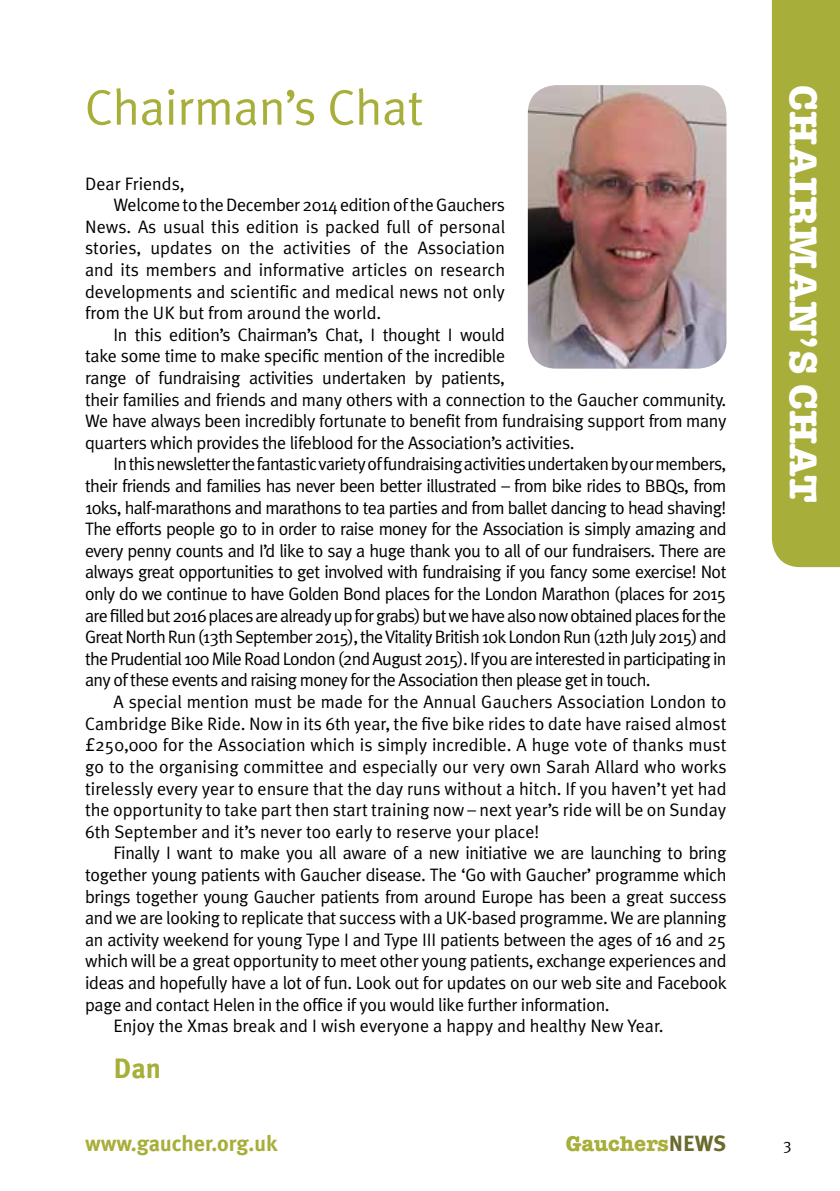
<style>
.page{position:relative;width:840px;height:1191px;background:#fff}
.page>*{position:absolute;margin:0;border:0;box-sizing:border-box;transform-origin:0 0}
.t1{font:50px "Meta Plus Normal";color:#a7ae39}
.t2{font:700 40px "American Typewriter";color:#fff}
.t3{font:700 28px "Meta Plus";color:#a7ae39}
.t4{font:700 22px "Meta Plus";color:#a7ae39}
.t5{font:700 22px "American Typewriter";color:#a7ae39}
.t6{font:18px "Meta Plus Normal";letter-spacing:-.02em;color:#000}
.t7{font:18px "Meta Plus Normal";color:#000}
.t8{font:18px "Meta Plus Normal";letter-spacing:-.04em;color:#000}
.t9{font:16px "Meta Plus Normal";color:#000}
.s1{font-family:"Meta Plus";color:#6b6a2d}
</style>
<div class="page">
<div style="left:771px;top:0;width:68px;height:567px;background:#a7ae39"></div>
<img style="left:527px;top:85px;width:199px;height:284px">
<h1 class="t1" style="left:85px;top:78px;width:340px">Chairman’s Chat</h1>
<p class="t7" style="left:85px;top:173px;width:101px">Dear Friends,</p>
<p class="t6" style="left:113px;top:194px;width:393px">Welcome to the December 2014 edition of the Gauchers</p>
<p class="t7" style="left:85px;top:216px;width:421px">News. As usual this edition is packed full of personal</p>
<p class="t7" style="left:85px;top:238px;width:421px">stories, updates on the activities of the Association</p>
<p class="t7" style="left:85px;top:259px;width:421px">and its members and informative articles on research</p>
<p class="t7" style="left:85px;top:281px;width:421px">developments and scientific and medical news not only</p>
<p class="t7" style="left:85px;top:302px;width:297px">from the UK but from around the world.</p>
<p class="t6" style="left:113px;top:324px;width:393px">In this edition’s Chairman’s Chat, I thought I would</p>
<p class="t6" style="left:85px;top:346px;width:421px">take some time to make specific mention of the incredible</p>
<p class="t6" style="left:85px;top:367px;width:421px">range of fundraising activities undertaken by patients,</p>
<p class="t6" style="left:85px;top:389px;width:642px">their families and friends and many others with a connection to the Gaucher community.</p>
<p class="t6" style="left:85px;top:410px;width:642px">We have always been incredibly fortunate to benefit from fundraising support from many</p>
<p class="t6" style="left:85px;top:432px;width:490px">quarters which provides the lifeblood for the Association’s activities.</p>
<p class="t6" style="left:113px;top:454px;width:614px">In this newsletter the fantastic variety of fundraising activities undertaken by our members,</p>
<p class="t6" style="left:85px;top:475px;width:642px">their friends and families has never been better illustrated – from bike rides to BBQs, from</p>
<p class="t6" style="left:85px;top:497px;width:642px">10ks, half-marathons and marathons to tea parties and from ballet dancing to head shaving!</p>
<p class="t6" style="left:85px;top:518px;width:642px">The efforts people go to in order to raise money for the Association is simply amazing and</p>
<p class="t6" style="left:85px;top:540px;width:642px">every penny counts and I’d like to say a huge thank you to all of our fundraisers. There are</p>
<p class="t6" style="left:85px;top:562px;width:642px">always great opportunities to get involved with fundraising if you fancy some exercise! Not</p>
<p class="t6" style="left:85px;top:583px;width:642px">only do we continue to have Golden Bond places for the London Marathon (places for 2015</p>
<p class="t8" style="left:85px;top:605px;width:642px">are filled but 2016 places are already up for grabs) but we have also now obtained places for the</p>
<p class="t8" style="left:85px;top:626px;width:642px">Great North Run (13th September 2015), the Vitality British 10k London Run (12th July 2015) and</p>
<p class="t8" style="left:85px;top:648px;width:642px">the Prudential 100 Mile Road London (2nd August 2015). If you are interested in participating in</p>
<p class="t8" style="left:85px;top:670px;width:566px">any of these events and raising money for the Association then please get in touch.</p>
<p class="t7" style="left:113px;top:691px;width:614px">A special mention must be made for the Annual Gauchers Association London to</p>
<p class="t7" style="left:85px;top:713px;width:642px">Cambridge Bike Ride. Now in its 6th year, the five bike rides to date have raised almost</p>
<p class="t7" style="left:85px;top:734px;width:642px">£250,000 for the Association which is simply incredible. A huge vote of thanks must</p>
<p class="t7" style="left:85px;top:756px;width:642px">go to the organising committee and especially our very own Sarah Allard who works</p>
<p class="t7" style="left:85px;top:778px;width:642px">tirelessly every year to ensure that the day runs without a hitch. If you haven’t yet had</p>
<p class="t7" style="left:85px;top:799px;width:642px">the opportunity to take part then start training now – next year’s ride will be on Sunday</p>
<p class="t7" style="left:85px;top:821px;width:455px">6th September and it’s never too early to reserve your place!</p>
<p class="t6" style="left:113px;top:842px;width:614px">Finally I want to make you all aware of a new initiative we are launching to bring</p>
<p class="t6" style="left:85px;top:864px;width:642px">together young patients with Gaucher disease. The ‘Go with Gaucher’ programme which</p>
<p class="t6" style="left:85px;top:886px;width:642px">brings together young Gaucher patients from around Europe has been a great success</p>
<p class="t6" style="left:85px;top:907px;width:642px">and we are looking to replicate that success with a UK-based programme. We are planning</p>
<p class="t6" style="left:85px;top:929px;width:642px">an activity weekend for young Type I and Type III patients between the ages of 16 and 25</p>
<p class="t6" style="left:85px;top:950px;width:642px">which will be a great opportunity to meet other young patients, exchange experiences and</p>
<p class="t6" style="left:85px;top:972px;width:642px">ideas and hopefully have a lot of fun. Look out for updates on our web site and Facebook</p>
<p class="t6" style="left:85px;top:994px;width:525px">page and contact Helen in the office if you would like further information.</p>
<p class="t7" style="left:113px;top:1015px;width:551px">Enjoy the Xmas break and I wish everyone a happy and healthy New Year.</p>
<h3 class="t3" style="left:113px;top:1052px;width:49px">Dan</h3>
<h2 class="t2" style="left:837px;top:85px;width:419px;rotate:90deg">CHAIRMAN’S CHAT</h2>
<p class="t4" style="left:85px;top:1131px;width:194px">www.gaucher.org.uk</p>
<p class="t5" style="left:565px;top:1125px;width:162px">Gauchers<span class="s1">NEWS</span></p>
<p class="t9" style="left:782px;top:1135px;width:10px">3</p>
</div>
